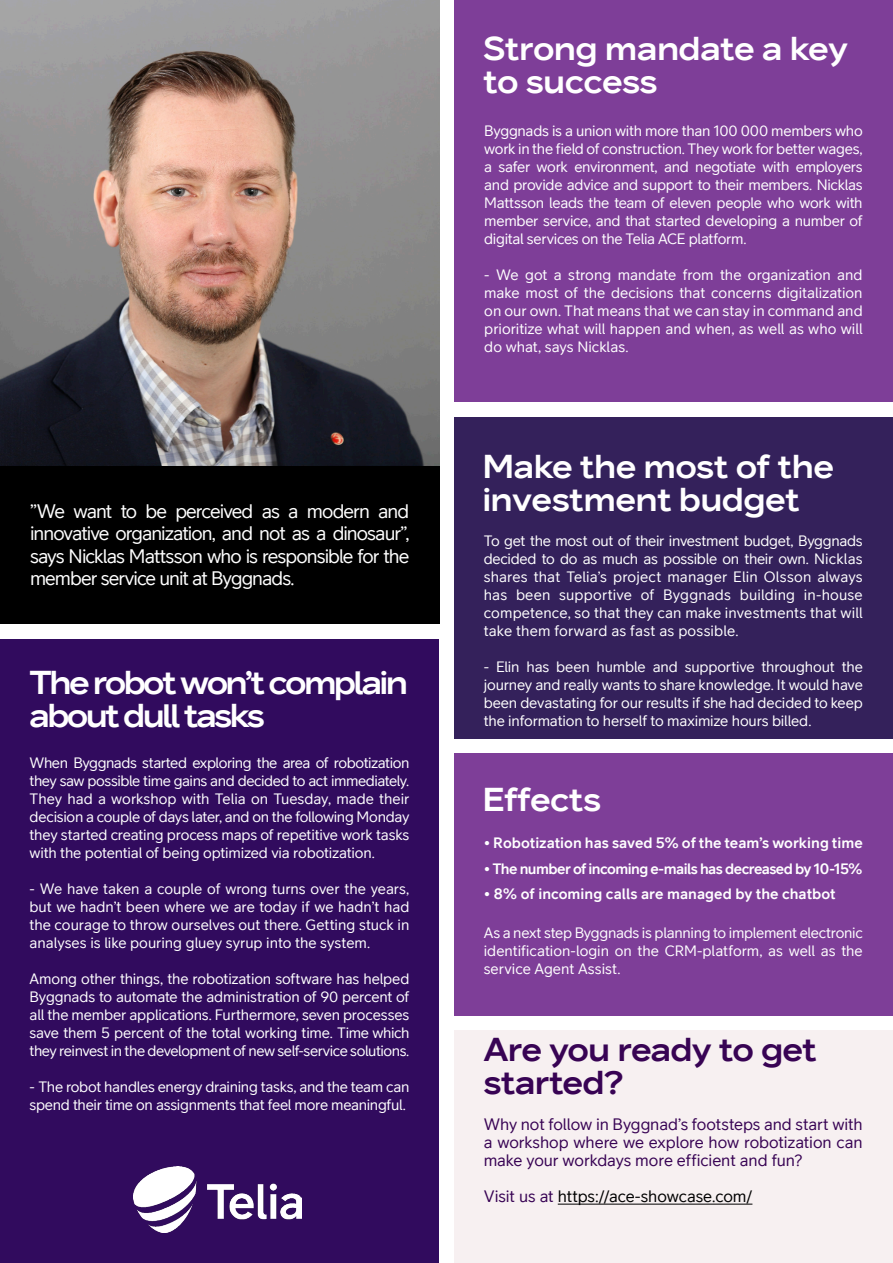
<style>
.page{position:relative;width:893px;height:1263px;background:#fff}
.page>*{position:absolute;margin:0;border:0;box-sizing:border-box;transform-origin:0 0}
.t1{font:33px/33px "Telia Sans Heading Heading";color:#fff}
.t2{font:33px/33px "Telia Sans Heading Heading";letter-spacing:-.06em;color:#fff}
.t3{font:33px/33px "Telia Sans Heading Heading";letter-spacing:-.005em;color:#380354}
.t4{font:19.5px/22.5px "Telia Sans";letter-spacing:-.045em;color:#fff;text-align:justify}
.t5{font:16.5px/18px "Telia Sans";letter-spacing:-.005em;color:#380354;text-align:justify}
.t6{font:16.5px "Telia Sans";letter-spacing:-.005em;color:#000}
.t7{font:15px/18px "Telia Sans";letter-spacing:-.01em;color:#fff;text-align:justify}
.t8{font:700 15px "Telia Sans";letter-spacing:-.005em;color:#fff}
.t9{font:700 15px "Telia Sans";letter-spacing:-.04em;color:#fff}
.s1{color:#380354}
</style>
<div class="page">
<div style="left:0;top:639px;width:439px;height:624px;background:#310b5e"></div>
<div style="left:454px;top:0;width:439px;height:401px;background:#7e3e98"></div>
<div style="left:454px;top:1031px;width:439px;height:232px;background:#f7f0f1"></div>
<div style="left:454px;top:417px;width:439px;height:321px;background:#34215b"></div>
<div style="left:454px;top:753px;width:439px;height:263px;background:#7e3e98"></div>
<div style="left:0;top:0;width:440px;height:624px;background:#000"></div>
<img style="left:0;top:0;width:440px;height:465px">
<hr style="left:558px;top:1204px;width:194px;height:1px;background:#000">
<img style="left:133px;top:1167px;width:168px;height:66px">
<p class="t4" style="left:30px;top:500px;width:381px">”We want to be perceived as a modern and innovative organization, and not as a dinosaur”, says Nicklas Mattsson who is responsible for the member service unit at Byggnads.</p>
<p class="t2" style="left:30px;top:667px;width:380px">The robot won’t complain about dull tasks</p>
<p class="t7" style="left:30px;top:754px;width:381px">When Byggnads started exploring the area of robotization they saw possible time gains and decided to act immediately.<br>They had a workshop with Telia on Tuesday, made their decision a couple of days later, and on the following Monday they started creating process maps of repetitive work tasks with the potential of being optimized via robotization.</p>
<p class="t7" style="left:30px;top:880px;width:381px">- We have taken a couple of wrong turns over the years, but we hadn’t been where we are today if we hadn’t had the courage to throw ourselves out there. Getting stuck in analyses is like pouring gluey syrup into the system.</p>
<p class="t7" style="left:30px;top:970px;width:381px">Among other things, the robotization software has helped Byggnads to automate the administration of 90 percent of all the member applications. Furthermore, seven processes save them 5 percent of the total working time. Time which they reinvest in the development of new self-service solutions.</p>
<p class="t7" style="left:30px;top:1078px;width:381px">- The robot handles energy draining tasks, and the team can spend their time on assignments that feel more meaningful.</p>
<p class="t1" style="left:484px;top:32px;width:366px">Strong mandate a key to success</p>
<p class="t7" style="left:484px;top:122px;width:380px">Byggnads is a union with more than 100 000 members who work in the field of construction. They work for better wages, a safer work environment, and negotiate with employers and provide advice and support to their members. Nicklas Mattsson leads the team of eleven people who work with member service, and that started developing a number of digital services on the Telia ACE platform.</p>
<p class="t7" style="left:484px;top:266px;width:380px">- We got a strong mandate from the organization and make most of the decisions that concerns digitalization on our own. That means that we can stay in command and prioritize what will happen and when, as well as who will do what, says Nicklas.</p>
<p class="t1" style="left:483px;top:451px;width:352px">Make the most of the investment budget</p>
<p class="t7" style="left:484px;top:532px;width:381px">To get the most out of their investment budget, Byggnads decided to do as much as possible on their own. Nicklas shares that Telia’s project manager Elin Olsson always has been supportive of Byggnads building in-house competence, so that they can make investments that will take them forward as fast as possible.</p>
<p class="t7" style="left:484px;top:658px;width:380px">- Elin has been humble and supportive throughout the journey and really wants to share knowledge. It would have been devastating for our results if she had decided to keep the information to herself to maximize hours billed.</p>
<p class="t1" style="left:483px;top:784px;width:120px">Effects</p>
<p class="t8" style="left:484px;top:835px;width:380px">• Robotization has saved 5% of the team’s working time</p>
<p class="t9" style="left:484px;top:860px;width:380px">• The number of incoming e-mails has decreased by 10-15%</p>
<p class="t8" style="left:484px;top:886px;width:353px">• 8% of incoming calls are managed by the chatbot</p>
<p class="t7" style="left:484px;top:924px;width:380px">As a next step Byggnads is planning to implement electronic identification-login on the CRM-platform, as well as the service Agent Assist.</p>
<p class="t3" style="left:484px;top:1034px;width:334px">Are you ready to get started?</p>
<p class="t5" style="left:484px;top:1116px;width:380px">Why not follow in Byggnad’s footsteps and start with a workshop where we explore how robotization can make your workdays more efficient and fun?</p>
<p class="t6" style="left:484px;top:1187px;width:270px"><span class="s1">Visit us at</span> https://ace-showcase.com/</p>
</div>
